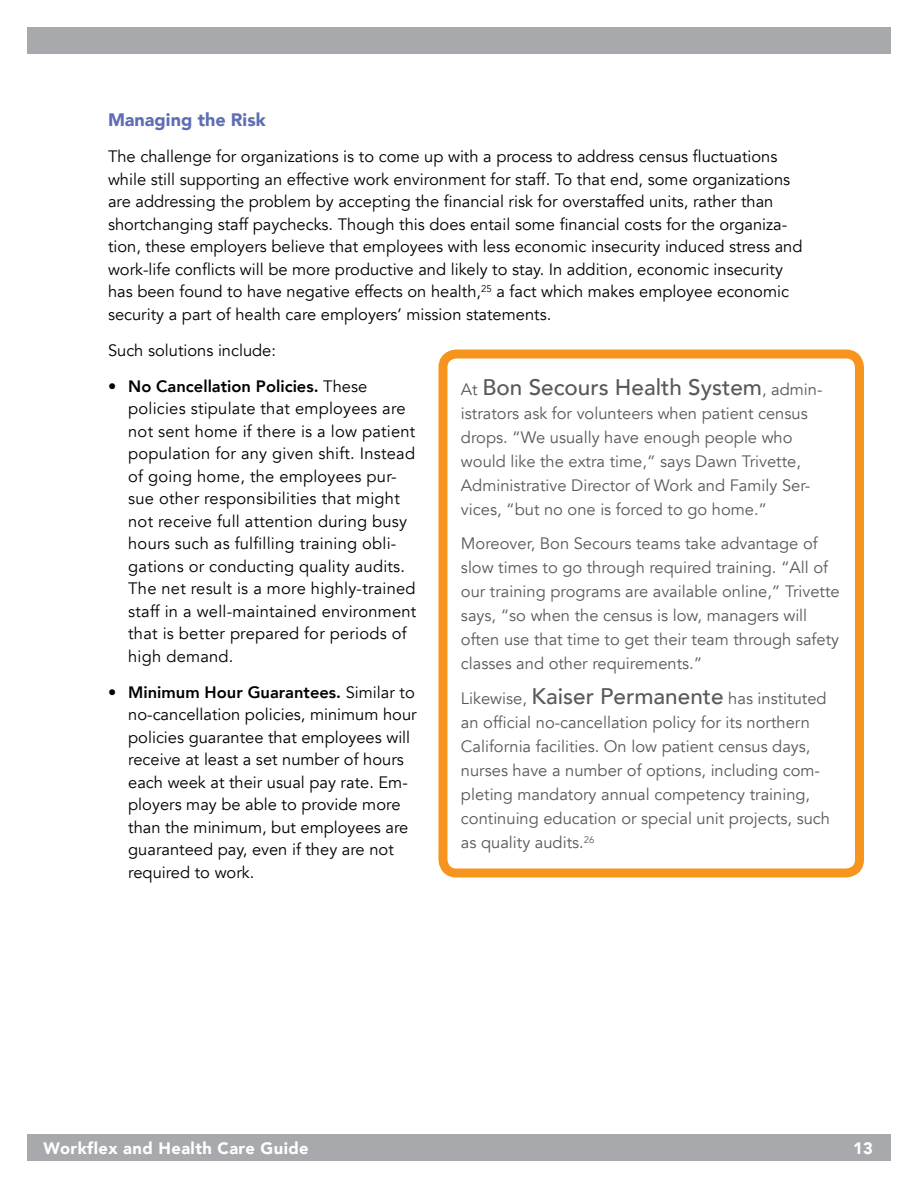
<style>
.page{position:relative;width:918px;height:1188px;background:#fff}
.page>*{position:absolute;margin:0;border:0;box-sizing:border-box;transform-origin:0 0}
.t1{font:500 22.5px "Avenir";color:#58595b}
.t2{font:900 18px "Avenir";color:#5e6eb4}
.t3{font:16.5px/22.5px "Avenir";color:#000}
.t4{font:16.5px/24px "Avenir";color:#58595b}
.t5{font:900 16.5px "Avenir";letter-spacing:.025em;color:#fff}
.s1{font-weight:800}
.s2{font-weight:400;font-size:16.5px}
.s3{font-weight:500;font-size:22.5px}
</style>
<div class="page">
<div style="left:27px;top:1134px;width:864px;height:27px;background:#a7a9ac"></div>
<div style="left:27px;top:27px;width:864px;height:27px;background:#a7a9ac"></div>
<div style="left:438px;top:350px;width:426px;height:528px;border:9px solid #f7941e;border-radius:14px"></div>
<p class="t2" style="left:108px;top:104px;width:159px">Managing the Risk</p>
<p class="t3" style="left:108px;top:145px;width:696px">The challenge for organizations is to come up with a process to address census fluctuations while still supporting an effective work environment for staff. To that end, some organizations are addressing the problem by accepting the financial risk for overstaffed units, rather than shortchanging staff paychecks. Though this does entail some financial costs for the organiza&shy;tion, these employers believe that employees with less economic insecurity induced stress and work-life conflicts will be more productive and likely to stay. In addition, economic insecurity has been found to have negative effects on health,<sup>25</sup> a fact which makes employee economic security a part of health care employers’ mission statements.</p>
<p class="t3" style="left:108px;top:339px;width:170px">Such solutions include:</p>
<p class="t3" style="left:128px;top:375px;width:290px;text-indent:-20px">• <span class="s1">No Cancellation Policies.</span> These policies stipulate that employees are not sent home if there is a low patient population for any given shift. Instead of going home, the employees pur&shy;sue other responsibilities that might not receive full attention during busy hours such as fulfilling training obli&shy;gations or conducting quality audits.<br>The net result is a more highly-trained staff in a well-maintained environment that is better prepared for periods of high demand.</p>
<p class="t3" style="left:128px;top:681px;width:290px;text-indent:-20px">• <span class="s1">Minimum Hour Guarantees.</span> Similar to no-cancellation policies, minimum hour policies guarantee that employees will receive at least a set number of hours each week at their usual pay rate. Em&shy;ployers may be able to provide more than the minimum, but employees are guaranteed pay, even if they are not required to work.</p>
<h1 class="t1" style="left:461px;top:367px;width:363px"><span class="s2">At</span> Bon Secours Health System<span class="s2">, admin-</span></h1>
<p class="t4" style="left:461px;top:401px;width:351px">istrators ask for volunteers when patient census drops. “We usually have enough people who would like the extra time,” says Dawn Trivette, Administrative Director of Work and Family Ser&shy;vices, “but no one is forced to go home.”</p>
<p class="t4" style="left:461px;top:532px;width:380px">Moreover, Bon Secours teams take advantage of slow times to go through required training. “All of our training programs are available online,” Trivette says, “so when the census is low, managers will often use that time to get their team through safety classes and other requirements.”</p>
<p class="t4" style="left:461px;top:687px;width:371px">Likewise, <span class="s3">Kaiser Permanente</span> has instituted an official no-cancellation policy for its northern California facilities. On low patient census days, nurses have a number of options, including com&shy;pleting mandatory annual competency training, continuing education or special unit projects, such as quality audits.<sup>26</sup></p>
<p class="t5" style="left:44px;top:1134px;width:267px">Workflex and Health Care Guide</p>
<p class="t5" style="left:853px;top:1134px;width:21px">13</p>
</div>
